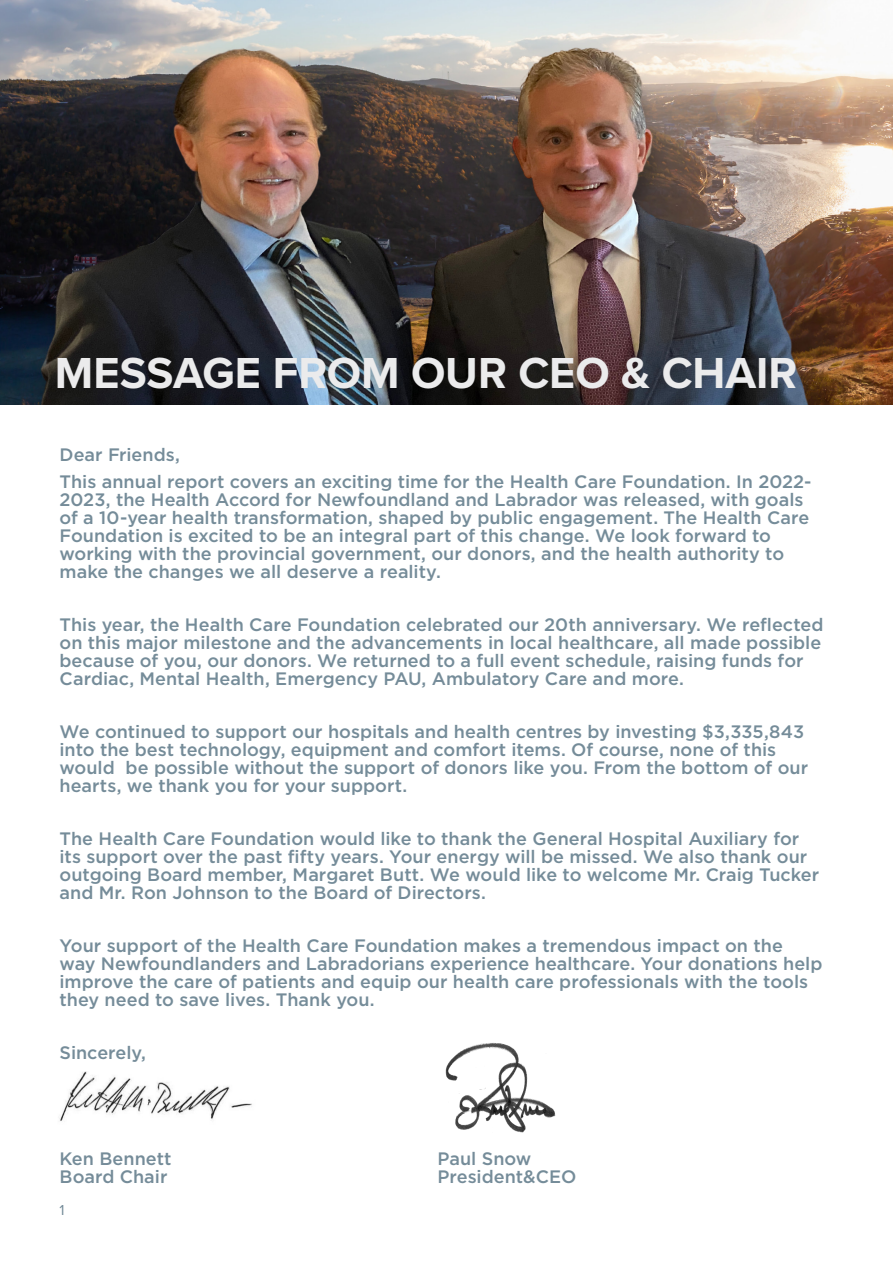
<style>
.page{position:relative;width:893px;height:1263px;background:#fff}
.page>*{position:absolute;margin:0;border:0;box-sizing:border-box;transform-origin:0 0}
._8_10_Source_Sans_Pro{font:700 45px "Proxima Nova";color:#ebebec}
.t1{font:500 18px/18px "Gotham";color:#758c99}
.t2{font:15px "Proxima Nova";color:#758c99}
</style>
<div class="page">
<img style="left:0;top:0;width:893px;height:404px">
<img style="left:445px;top:1043px;width:111px;height:90px">
<img style="left:59px;top:1071px;width:193px;height:50px">
<p class="_8_10_Source_Sans_Pro" style="left:55px;top:339px;width:744px">MESSAGE FROM OUR CEO &amp; CHAIR</p>
<p class="t1" style="left:60px;top:441px;width:753px;line-height:26.5px">Dear Friends,<br>This annual report covers an exciting time for the Health Care Foundation. In 2022-</p>
<p class="t1" style="left:60px;top:490px;width:751px">2023, the Health Accord for Newfoundland and Labrador was released, with goals of a 10-year health transformation, shaped by public engagement. The Health Care Foundation is excited to be an integral part of this change. We look forward to working with the provincial government, our donors, and the health authority to make the changes we all deserve a reality.</p>
<p class="t1" style="left:60px;top:615px;width:765px">This year, the Health Care Foundation celebrated our 20th anniversary. We reflected on this major milestone and the advancements in local healthcare, all made possible because of you, our donors. We returned to a full event schedule, raising funds for Cardiac, Mental Health, Emergency PAU, Ambulatory Care and more.</p>
<p class="t1" style="left:60px;top:722px;width:750px">We continued to support our hospitals and health centres by investing $3,335,843 into the best technology, equipment and comfort items. Of course, none of this would be possible without the support of donors like you. From the bottom of our hearts, we thank you for your support.</p>
<p class="t1" style="left:60px;top:829px;width:761px">The Health Care Foundation would like to thank the General Hospital Auxiliary for its support over the past fifty years. Your energy will be missed. We also thank our outgoing Board member, Margaret Butt. We would like to welcome Mr. Craig Tucker and Mr. Ron Johnson to the Board of Directors.</p>
<p class="t1" style="left:60px;top:936px;width:764px">Your support of the Health Care Foundation makes a tremendous impact on the way Newfoundlanders and Labradorians experience healthcare. Your donations help improve the care of patients and equip our health care professionals with the tools they need to save lives. Thank you.</p>
<p class="t1" style="left:60px;top:1043px;width:88px">Sincerely,</p>
<p class="t1" style="left:60px;top:1149px;width:114px">Ken Bennett</p>
<p class="t1" style="left:438px;top:1149px;width:95px">Paul Snow</p>
<p class="t1" style="left:60px;top:1167px;width:109px">Board Chair</p>
<p class="t1" style="left:438px;top:1167px;width:140px">President&amp;CEO</p>
<p class="t2" style="left:60px;top:1199px;width:7px">1</p>
</div>
